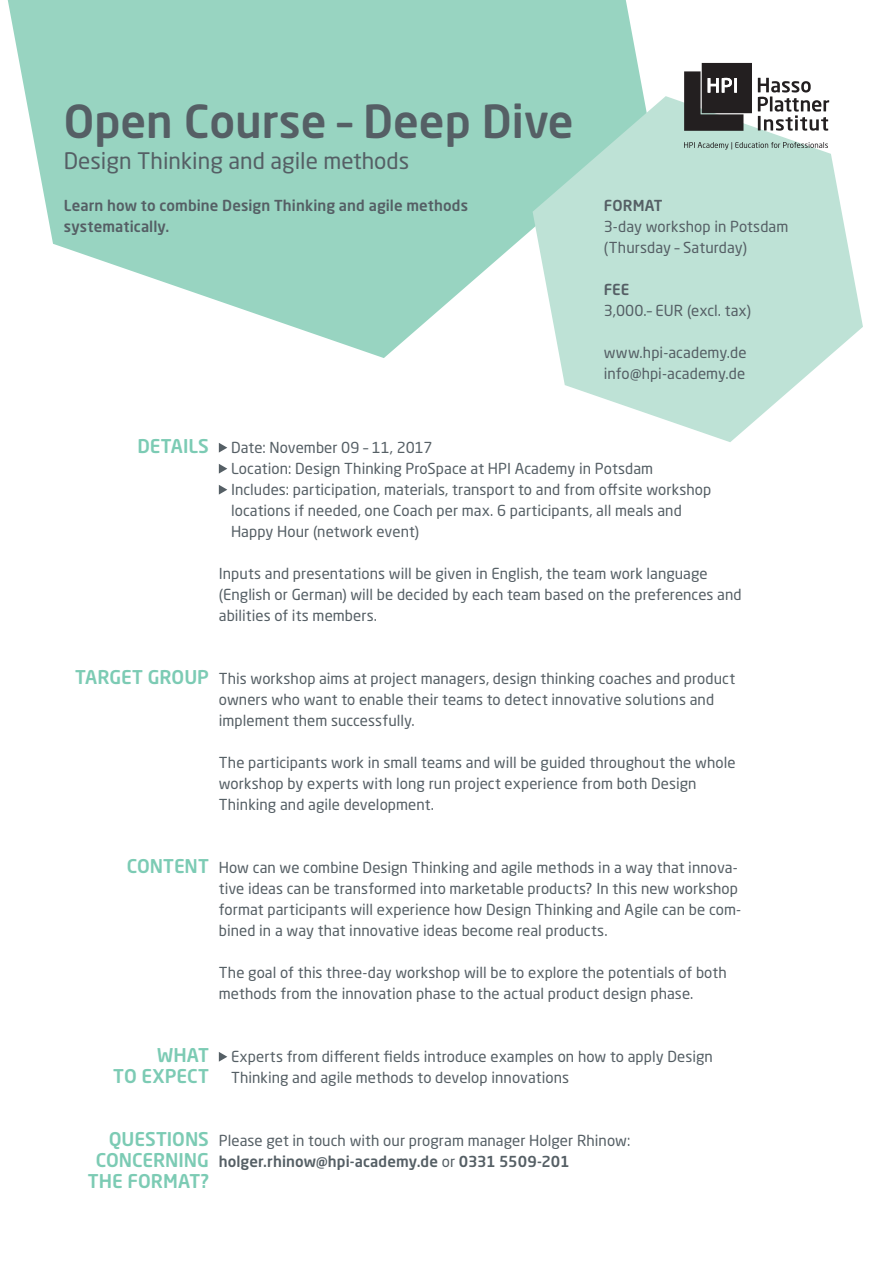
<style>
.page{position:relative;width:893px;height:1263px;background:#fff}
.page>*{position:absolute;margin:0;border:0;box-sizing:border-box;transform-origin:0 0}
.t1{font:500 45px "Neo Sans Std";color:#555f65}
.t2{font:22.5px "Neo Sans Std";color:#555f65}
.t3{font:500 18.75px/21px "Neo Sans Std";letter-spacing:-.005em;color:#7ccbb4;text-align:right}
.t4{font:15px/21px "Neo Sans Std";letter-spacing:.005em;color:#555f65}
.t5{font:500 15px/21px "Neo Sans Std";letter-spacing:.005em;color:#555f65}
.s1{font-weight:400}
</style>
<div class="page">
<svg style="left:8px;top:0;width:636px;height:358px;fill:#98d4c1"></svg>
<svg style="left:533px;top:96px;width:330px;height:346px;fill:#bee2d6"></svg>
<svg style="left:219px;top:443px;width:8px;height:10px"></svg>
<svg style="left:219px;top:464px;width:8px;height:10px"></svg>
<svg style="left:219px;top:485px;width:8px;height:10px"></svg>
<svg style="left:219px;top:1052px;width:8px;height:10px"></svg>
<svg style="left:758px;top:78px;width:71px;height:53px"></svg>
<svg style="left:684px;top:142px;width:144px;height:7px"></svg>
<svg style="left:684px;top:63px;width:68px;height:68px;background:#403e3e"></svg>
<p class="t1" style="left:64px;top:93px;width:511px">Open Course – Deep Dive</p>
<p class="t2" style="left:64px;top:147px;width:347px">Design Thinking and agile methods</p>
<p class="t5" style="left:64px;top:195px;width:406px">Learn how to combine Design Thinking and agile methods systematically.</p>
<p class="t5" style="left:604px;top:195px;width:60px">FORMAT</p>
<p class="t4" style="left:604px;top:216px;width:186px">3-day workshop in Potsdam (Thursday – Saturday)</p>
<p class="t5" style="left:604px;top:279px;width:27px">FEE</p>
<p class="t4" style="left:604px;top:300px;width:149px">3,000.– EUR (excl. tax)</p>
<p class="t4" style="left:604px;top:342px;width:144px">www.hpi-academy.de</p>
<p class="t4" style="left:604px;top:363px;width:143px">info@hpi-academy.de</p>
<p class="t3" style="left:137px;top:435px;width:73px">DETAILS</p>
<p class="t4" style="left:231px;top:436px;width:203px">Date: November 09 – 11, 2017</p>
<p class="t4" style="left:231px;top:457px;width:424px">Location: Design Thinking ProSpace at HPI Academy in Potsdam</p>
<p class="t4" style="left:231px;top:478px;width:482px">Includes: participation, materials, transport to and from offsite workshop locations if needed, one Coach per max. 6 participants, all meals and<br>Happy Hour (network event)</p>
<p class="t4" style="left:219px;top:562px;width:524px">Inputs and presentations will be given in English, the team work language (English or German) will be decided by each team based on the preferences and abilities of its members.</p>
<p class="t3" style="left:75px;top:666px;width:135px">TARGET GROUP</p>
<p class="t4" style="left:219px;top:667px;width:518px">This workshop aims at project managers, design thinking coaches and product owners who want to enable their teams to detect innovative solutions and implement them successfully.</p>
<p class="t4" style="left:219px;top:751px;width:518px">The participants work in small teams and will be guided throughout the whole workshop by experts with long run project experience from both Design<br>Thinking and agile development.</p>
<p class="t3" style="left:127px;top:855px;width:84px">CONTENT</p>
<p class="t4" style="left:219px;top:856px;width:524px">How can we combine Design Thinking and agile methods in a way that innova&shy;tive ideas can be transformed into marketable products? In this new workshop format participants will experience how Design Thinking and Agile can be com&shy;bined in a way that innovative ideas become real products.</p>
<p class="t4" style="left:219px;top:961px;width:509px">The goal of this three-day workshop will be to explore the potentials of both methods from the innovation phase to the actual product design phase.</p>
<p class="t3" style="left:113px;top:1044px;width:97px">WHAT<br>TO EXPECT</p>
<p class="t4" style="left:231px;top:1045px;width:483px">Experts from different fields introduce examples on how to apply Design<br>Thinking and agile methods to develop innovations</p>
<p class="t3" style="left:109px;top:1128px;width:102px">QUESTIONS</p>
<p class="t3" style="left:96px;top:1149px;width:115px">CONCERNING</p>
<p class="t3" style="left:88px;top:1170px;width:122px">THE FORMAT?</p>
<p class="t4" style="left:219px;top:1129px;width:413px">Please get in touch with our program manager Holger Rhinow:</p>
<p class="t5" style="left:219px;top:1150px;width:352px">holger.rhinow@hpi-academy.de <span class="s1">or</span> 0331 5509-201</p>
</div>
